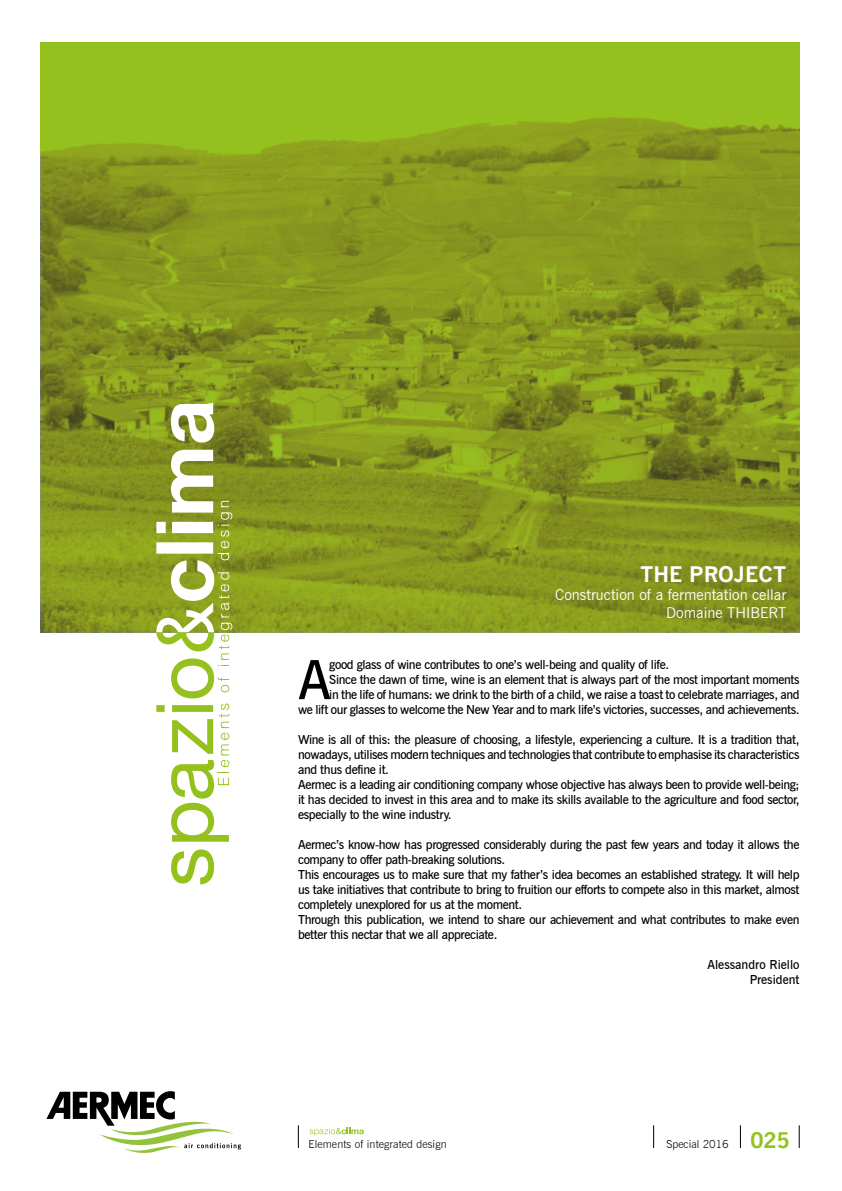
<style>
.page{position:relative;width:842px;height:1191px;background:#fff}
.page>*{position:absolute;margin:0;border:0;box-sizing:border-box;transform-origin:0 0}
.t1{font:600 53.9px "News Gothic BT";color:#000}
.t2{font:700 21px "News Gothic";color:#fff}
.t3{font:15px/18px "News Gothic BT";color:#fff;text-align:right}
.t4{font:600 12.5px/15px "News Gothic BT";letter-spacing:-.03em;color:#000}
.t5{font:600 12.5px/15px "News Gothic BT";color:#000;text-align:right}
.t6{font:300 11px "News Gothic BT";letter-spacing:.01em;color:#000}
.s1{font-family:"News Gothic";font-weight:700;font-size:21px;color:#95c11f}
.s2{font-family:"News Gothic";font-weight:700;font-size:21px;color:#fff}
</style>
<div class="page">
<img style="left:41px;top:43px;width:758px;height:589px">
<svg style="left:310px;top:1127px;width:54px;height:8px"></svg>
<svg style="left:298px;top:1125px;width:1px;height:23px"></svg>
<svg style="left:653px;top:1125px;width:1px;height:23px"></svg>
<svg style="left:740px;top:1125px;width:1px;height:23px"></svg>
<svg style="left:799px;top:1125px;width:1px;height:23px"></svg>
<svg style="left:46px;top:1091px;width:195px;height:62px"></svg>
<svg style="left:156px;top:402px;width:76px;height:482px"></svg>
<h2 class="t2" style="left:640px;top:562px;width:148px">THE PROJECT</h2>
<p class="t3" style="left:555px;top:586px;width:233px">Construction of a fermentation cellar<br>Domaine THIBERT</p>
<h1 class="t1" style="left:298px;top:647px;width:34px">A</h1>
<p class="t4" style="left:329px;top:657px;width:341px">good glass of wine contributes to one’s well-being and quality of life.</p>
<p class="t4" style="left:329px;top:672px;width:472px">Since the dawn of time, wine is an element that is always part of the most important moments</p>
<p class="t4" style="left:329px;top:687px;width:472px">in the life of humans: we drink to the birth of a child, we raise a toast to celebrate marriages, and</p>
<p class="t4" style="left:298px;top:702px;width:503px">we lift our glasses to welcome the New Year and to mark life’s victories, successes, and achievements.</p>
<p class="t4" style="left:298px;top:732px;width:503px">Wine is all of this: the pleasure of choosing, a lifestyle, experiencing a culture. It is a tradition that, nowadays, utilises modern techniques and technologies that contribute to emphasise its characteristics and thus define it.<br>Aermec is a leading air conditioning company whose objective has always been to provide well-being; it has decided to invest in this area and to make its skills available to the agriculture and food sector, especially to the wine industry.</p>
<p class="t4" style="left:298px;top:837px;width:503px">Aermec’s know-how has progressed considerably during the past few years and today it allows the company to offer path-breaking solutions.<br>This encourages us to make sure that my father’s idea becomes an established strategy. It will help us take initiatives that contribute to bring to fruition our efforts to compete also in this market, almost completely unexplored for us at the moment.<br>Through this publication, we intend to share our achievement and what contributes to make even better this nectar that we all appreciate.</p>
<p class="t5" style="left:707px;top:957px;width:93px">Alessandro Riello<br>President</p>
<p class="t6" style="left:309px;top:1137px;width:140px">Elements of integrated design</p>
<p class="t6" style="left:666px;top:1137px;width:125px">Special 2016 <span class="s1">025</span><span class="s2">14</span></p>
</div>
